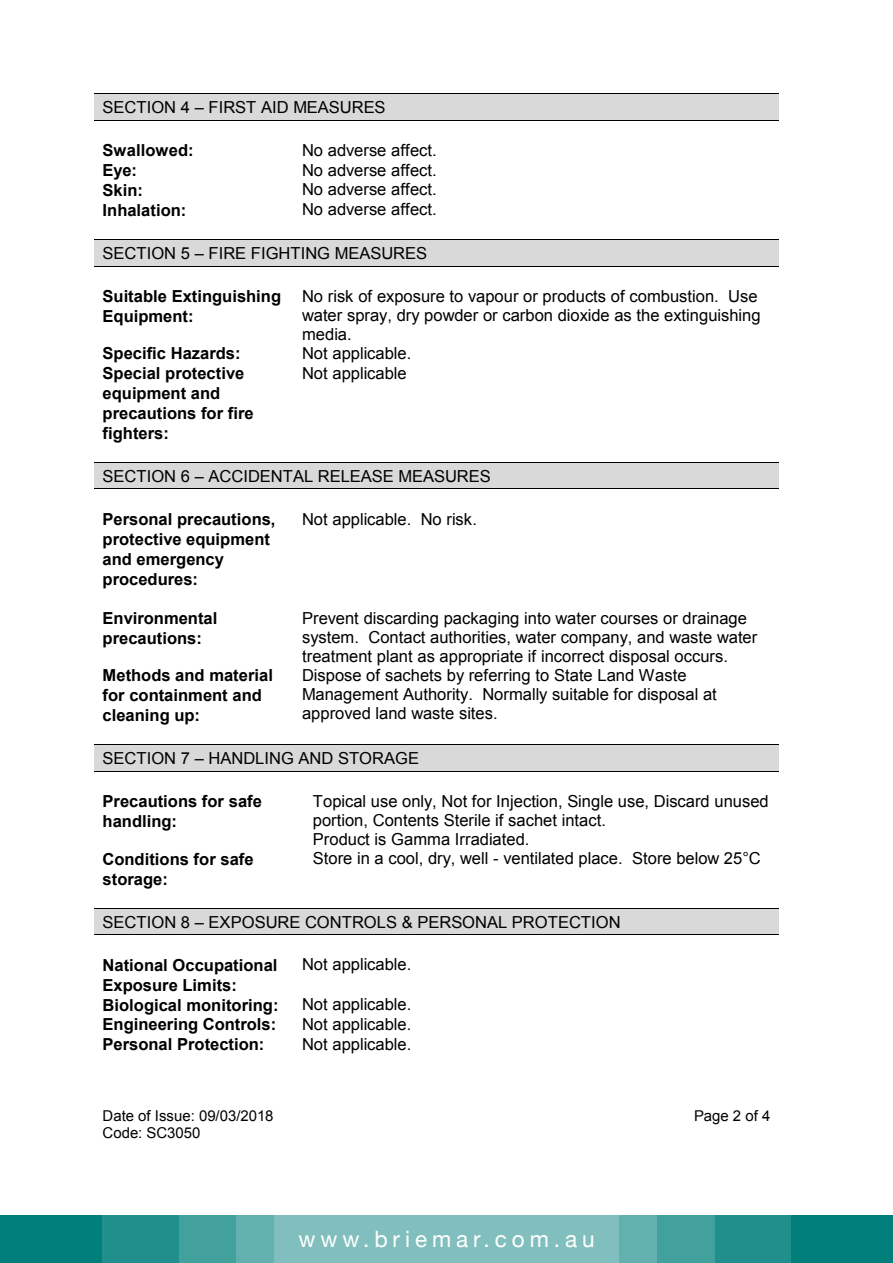
<style>
.page{position:relative;width:893px;height:1263px;background:#fff}
.page>*{position:absolute;margin:0;border:0;box-sizing:border-box;transform-origin:0 0}
.t1{font:22.5px "Helvetica Neue";letter-spacing:.22em;color:#fff}
.t2{font:16.5px/19px "Arial";color:#000}
.t3{font:700 16.5px/19.8px "Arial";color:#000}
.t4{font:15px "Arial";color:#000}
.s1{font-style:inherit}
</style>
<div class="page">
<div style="left:0;top:1215px;width:893px;height:48px;background:#007f7b"></div>
<div style="left:102px;top:1215px;width:689px;height:48px;background:#218f8c"></div>
<div style="left:179px;top:1215px;width:535px;height:48px;background:#42a09d"></div>
<div style="left:236px;top:1215px;width:421px;height:48px;background:#63b1ae"></div>
<div style="left:274px;top:1215px;width:345px;height:48px;background:#80bfbd"></div>
<div style="left:95px;top:94px;width:684px;height:26px;background:#d9d9d9"></div>
<hr style="left:95px;top:94px;width:199px;height:1px;background:#000">
<hr style="left:295px;top:94px;width:484px;height:1px;background:#000">
<hr style="left:95px;top:120px;width:199px;height:1px;background:#000">
<hr style="left:295px;top:120px;width:484px;height:1px;background:#000">
<div style="left:95px;top:240px;width:684px;height:26px;background:#d9d9d9"></div>
<hr style="left:95px;top:239px;width:199px;height:1px;background:#000">
<hr style="left:295px;top:239px;width:484px;height:1px;background:#000">
<hr style="left:95px;top:266px;width:199px;height:1px;background:#000">
<hr style="left:295px;top:266px;width:484px;height:1px;background:#000">
<div style="left:95px;top:463px;width:684px;height:25px;background:#d9d9d9"></div>
<hr style="left:95px;top:462px;width:199px;height:1px;background:#000">
<hr style="left:295px;top:462px;width:484px;height:1px;background:#000">
<hr style="left:95px;top:488px;width:199px;height:1px;background:#000">
<hr style="left:295px;top:488px;width:484px;height:1px;background:#000">
<div style="left:95px;top:745px;width:684px;height:26px;background:#d9d9d9"></div>
<hr style="left:95px;top:744px;width:199px;height:1px;background:#000">
<hr style="left:295px;top:744px;width:484px;height:1px;background:#000">
<hr style="left:95px;top:771px;width:210px;height:1px;background:#000">
<hr style="left:306px;top:771px;width:473px;height:1px;background:#000">
<div style="left:95px;top:909px;width:684px;height:25px;background:#d9d9d9"></div>
<hr style="left:95px;top:908px;width:210px;height:1px;background:#000">
<hr style="left:306px;top:908px;width:473px;height:1px;background:#000">
<hr style="left:95px;top:934px;width:199px;height:1px;background:#000">
<hr style="left:295px;top:934px;width:484px;height:1px;background:#000">
<p class="t2" style="left:103px;top:98px;width:285px">SECTION 4 <span class="s1">–</span> FIRST AID MEASURES</p>
<p class="t3" style="left:103px;top:141px;width:92px">Swallowed:</p>
<p class="t2" style="left:302px;top:141px;width:136px">No adverse affect.</p>
<p class="t3" style="left:103px;top:161px;width:36px">Eye:</p>
<p class="t2" style="left:302px;top:160px;width:136px">No adverse affect.</p>
<p class="t3" style="left:103px;top:181px;width:42px">Skin:</p>
<p class="t2" style="left:302px;top:180px;width:136px">No adverse affect.</p>
<p class="t3" style="left:103px;top:201px;width:85px">Inhalation:</p>
<p class="t2" style="left:302px;top:200px;width:136px">No adverse affect.</p>
<p class="t2" style="left:103px;top:244px;width:326px">SECTION 5 <span class="s1">–</span> FIRE FIGHTING MEASURES</p>
<p class="t3" style="left:103px;top:287px;width:180px">Suitable Extinguishing<br>Equipment:</p>
<p class="t2" style="left:302px;top:286px;width:460px">No risk of exposure to vapour or products of combustion. Use water spray, dry powder or carbon dioxide as the extinguishing media.</p>
<p class="t3" style="left:103px;top:344px;width:139px">Specific Hazards:</p>
<p class="t2" style="left:302px;top:344px;width:111px">Not applicable.</p>
<p class="t3" style="left:103px;top:364px;width:153px">Special protective equipment and precautions for fire fighters:</p>
<p class="t2" style="left:302px;top:364px;width:106px">Not applicable</p>
<p class="t2" style="left:103px;top:467px;width:390px">SECTION 6 <span class="s1">–</span> ACCIDENTAL RELEASE MEASURES</p>
<p class="t3" style="left:103px;top:510px;width:174px">Personal precautions, protective equipment and emergency procedures:</p>
<p class="t2" style="left:302px;top:509px;width:176px">Not applicable. No risk.</p>
<p class="t3" style="left:103px;top:609px;width:116px">Environmental precautions:</p>
<p class="t2" style="left:302px;top:608px;width:457px">Prevent discarding packaging into water courses or drainage system. Contact authorities, water company, and waste water treatment plant as appropriate if incorrect disposal occurs.</p>
<p class="t3" style="left:103px;top:666px;width:172px">Methods and material for containment and cleaning up:</p>
<p class="t2" style="left:302px;top:666px;width:416px">Dispose of sachets by referring to State Land Waste<br>Management Authority. Normally suitable for disposal at approved land waste sites.</p>
<p class="t2" style="left:103px;top:749px;width:318px">SECTION 7 <span class="s1">–</span> HANDLING AND STORAGE</p>
<p class="t3" style="left:103px;top:792px;width:161px">Precautions for safe handling:</p>
<p class="t2" style="left:313px;top:792px;width:457px">Topical use only, Not for Injection, Single use, Discard unused portion, Contents Sterile if sachet intact.<br>Product is Gamma Irradiated.</p>
<p class="t3" style="left:103px;top:849px;width:152px">Conditions for safe storage:</p>
<p class="t2" style="left:313px;top:849px;width:449px">Store in a cool, dry, well - ventilated place. Store below 25°C</p>
<p class="t2" style="left:103px;top:912px;width:520px">SECTION 8 <span class="s1">–</span> EXPOSURE CONTROLS &amp; PERSONAL PROTECTION</p>
<p class="t3" style="left:103px;top:956px;width:176px">National Occupational<br>Exposure Limits:</p>
<p class="t2" style="left:302px;top:955px;width:111px">Not applicable.</p>
<p class="t3" style="left:103px;top:995px;width:178px">Biological monitoring:</p>
<p class="t2" style="left:302px;top:995px;width:111px">Not applicable.</p>
<p class="t3" style="left:103px;top:1015px;width:175px">Engineering Controls:</p>
<p class="t2" style="left:302px;top:1015px;width:111px">Not applicable.</p>
<p class="t3" style="left:103px;top:1035px;width:163px">Personal Protection:</p>
<p class="t2" style="left:302px;top:1034px;width:111px">Not applicable.</p>
<p class="t4" style="left:103px;top:1105px;width:172px">Date of Issue: 09/03/2018</p>
<p class="t4" style="left:694px;top:1105px;width:78px">Page 2 of 4</p>
<p class="t4" style="left:103px;top:1122px;width:99px">Code: SC3050</p>
<h1 class="t1" style="left:298px;top:1222px;width:298px">www.briemar.com.au</h1>
</div>
